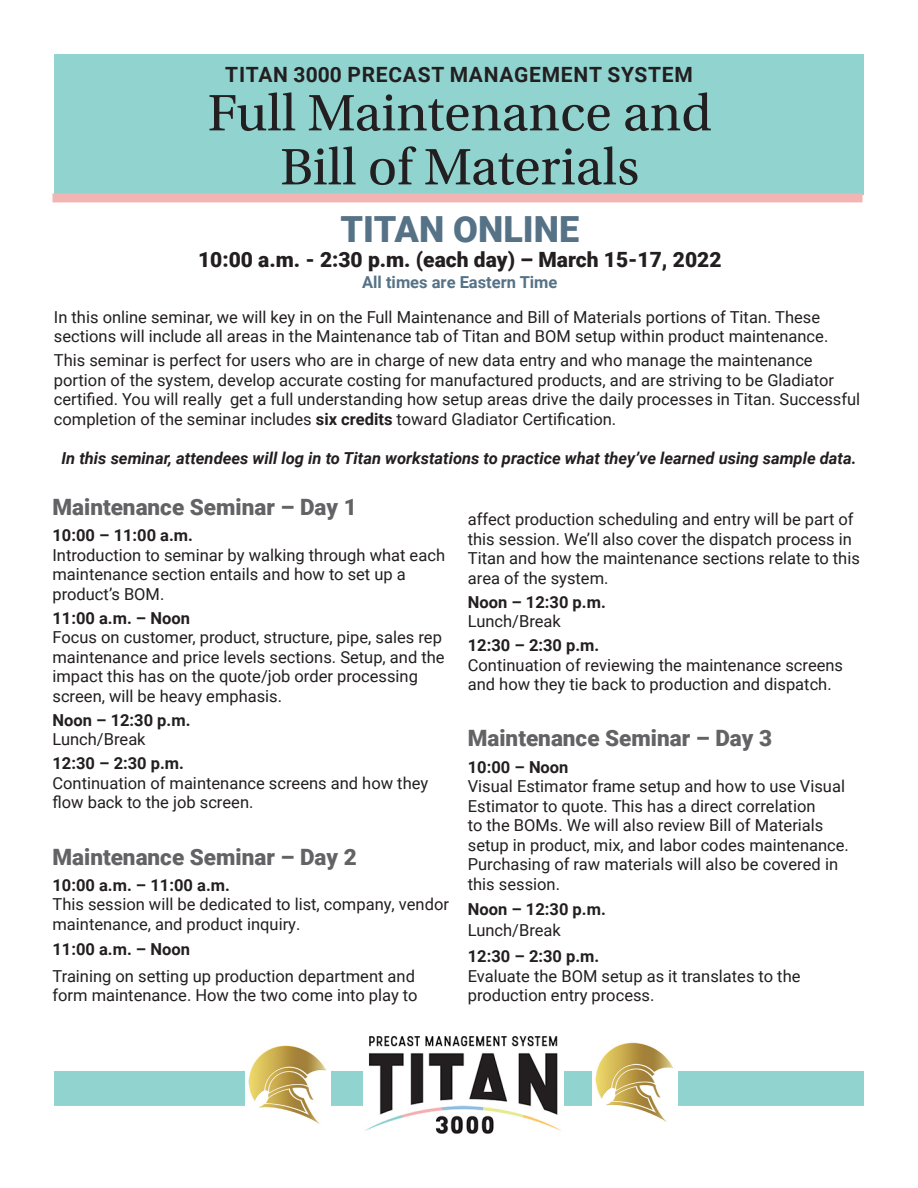
<style>
.page{position:relative;width:918px;height:1188px;background:#fff}
.page>*{position:absolute;margin:0;border:0;box-sizing:border-box;transform-origin:0 0}
.Headline{font:54px "Utopia Std";color:#231f20}
.Headline-2{font:900 36px "Roboto";color:#557287}
.Subhead_2{font:900 22.5px "Roboto";color:#636366}
.Headline-3{font:900 21px "Roboto";color:#231f20}
.Subhead{font:700 21px "Roboto";letter-spacing:.035em;color:#231f20}
.body_text{font:16.5px/19.5px "Roboto";color:#231f20}
.Page_2_bullets{font:italic 700 16.5px "Roboto";color:#231f20}
.body_text-2{font:700 16.5px/19.5px "Roboto";color:#231f20}
.Body_Text{font:700 16.5px/21px "Roboto";color:#231f20}
.Headline-4{font:700 16.5px "Roboto";color:#557287}
.s1{font-weight:700}
.s2{font-weight:400}
</style>
<div class="page">
<div style="left:54px;top:1071px;width:810px;height:35px;background:#90d3cf"></div>
<img style="left:363px;top:1036px;width:200px;height:97px">
<img style="left:593px;top:1042px;width:84px;height:80px">
<img style="left:246px;top:1045px;width:84px;height:79px">
<div style="left:54px;top:54px;width:810px;height:140px;background:#90d3cf"></div>
<div style="left:52px;top:193px;width:810px;height:9px;background:#f3b4b4"></div>
<p class="Subhead" style="left:225px;top:60px;width:469px">TITAN 3000 PRECAST MANAGEMENT SYSTEM</p>
<p class="Headline" style="left:208px;top:84px;width:506px">Full Maintenance and</p>
<p class="Headline" style="left:280px;top:138px;width:361px">Bill of Materials</p>
<p class="Headline-2" style="left:340px;top:204px;width:240px">TITAN ONLINE</p>
<p class="Headline-3" style="left:198px;top:245px;width:525px">10:00 a.m. - 2:30 p.m. (each day) – March 15-17, 2022</p>
<p class="Headline-4" style="left:362px;top:270px;width:197px">All times are Eastern Time</p>
<p class="body_text" style="left:54px;top:306px;width:776px">In this online seminar, we will key in on the Full Maintenance and Bill of Materials portions of Titan. These sections will include all areas in the Maintenance tab of Titan and BOM setup within product maintenance.</p>
<p class="body_text" style="left:54px;top:350px;width:808px">This seminar is perfect for users who are in charge of new data entry and who manage the maintenance portion of the system, develop accurate costing for manufactured products, and are striving to be Gladiator certified. You will really get a full understanding how setup areas drive the daily processes in Titan. Successful completion of the seminar includes <span class="s1">six credits</span> toward Gladiator Certification.</p>
<p class="Page_2_bullets" style="left:62px;top:447px;width:796px">In this seminar, attendees will log in to Titan workstations to practice what they’ve learned using sample data.</p>
<p class="Subhead_2" style="left:52px;top:491px;width:306px">Maintenance Seminar – Day 1</p>
<p class="body_text" style="left:52px;top:525px;width:394px"><span class="s1">10:00 – 11:00 a.m.<br></span>Introduction to seminar by walking through what each maintenance section entails and how to set up a product’s BOM.</p>
<p class="body_text" style="left:52px;top:608px;width:394px"><span class="s1">11:00 a.m. – Noon<br></span>Focus on customer, product, structure, pipe, sales rep maintenance and price levels sections. Setup, and the impact this has on the quote/job order processing screen, will be heavy emphasis.</p>
<p class="body_text-2" style="left:52px;top:710px;width:140px">Noon – 12:30 p.m.<br><span class="s2">Lunch/Break</span></p>
<p class="body_text" style="left:52px;top:753px;width:377px"><span class="s1">12:30 – 2:30 p.m.<br></span>Continuation of maintenance screens and how they flow back to the job screen.</p>
<p class="Subhead_2" style="left:52px;top:841px;width:306px">Maintenance Seminar – Day 2</p>
<p class="body_text" style="left:52px;top:875px;width:398px"><span class="s1">10:00 a.m. – 11:00 a.m.<br></span>This session will be dedicated to list, company, vendor maintenance, and product inquiry.</p>
<p class="Body_Text" style="left:52px;top:938px;width:139px">11:00 a.m. – Noon</p>
<p class="body_text" style="left:52px;top:965px;width:367px">Training on setting up production department and form maintenance. How the two come into play to</p>
<p class="body_text" style="left:468px;top:509px;width:394px">affect production scheduling and entry will be part of this session. We’ll also cover the dispatch process in Titan and how the maintenance sections relate to this area of the system.</p>
<p class="body_text-2" style="left:468px;top:591px;width:140px">Noon – 12:30 p.m.<br><span class="s2">Lunch/Break</span></p>
<p class="body_text" style="left:468px;top:635px;width:377px"><span class="s1">12:30 – 2:30 p.m.<br></span>Continuation of reviewing the maintenance screens and how they tie back to production and dispatch.</p>
<p class="Subhead_2" style="left:468px;top:723px;width:306px">Maintenance Seminar – Day 3</p>
<p class="body_text" style="left:468px;top:756px;width:383px"><span class="s1">10:00 – Noon<br></span>Visual Estimator frame setup and how to use Visual Estimator to quote. This has a direct correlation<br>to the BOMs. We will also review Bill of Materials setup in product, mix, and labor codes maintenance.<br>Purchasing of raw materials will also be covered in this session.</p>
<p class="Body_Text" style="left:468px;top:898px;width:140px">Noon – 12:30 p.m.<br><span class="s2">Lunch/Break</span></p>
<p class="body_text" style="left:468px;top:946px;width:334px"><span class="s1">12:30 – 2:30 p.m.<br></span>Evaluate the BOM setup as it translates to the production entry process.</p>
</div>
